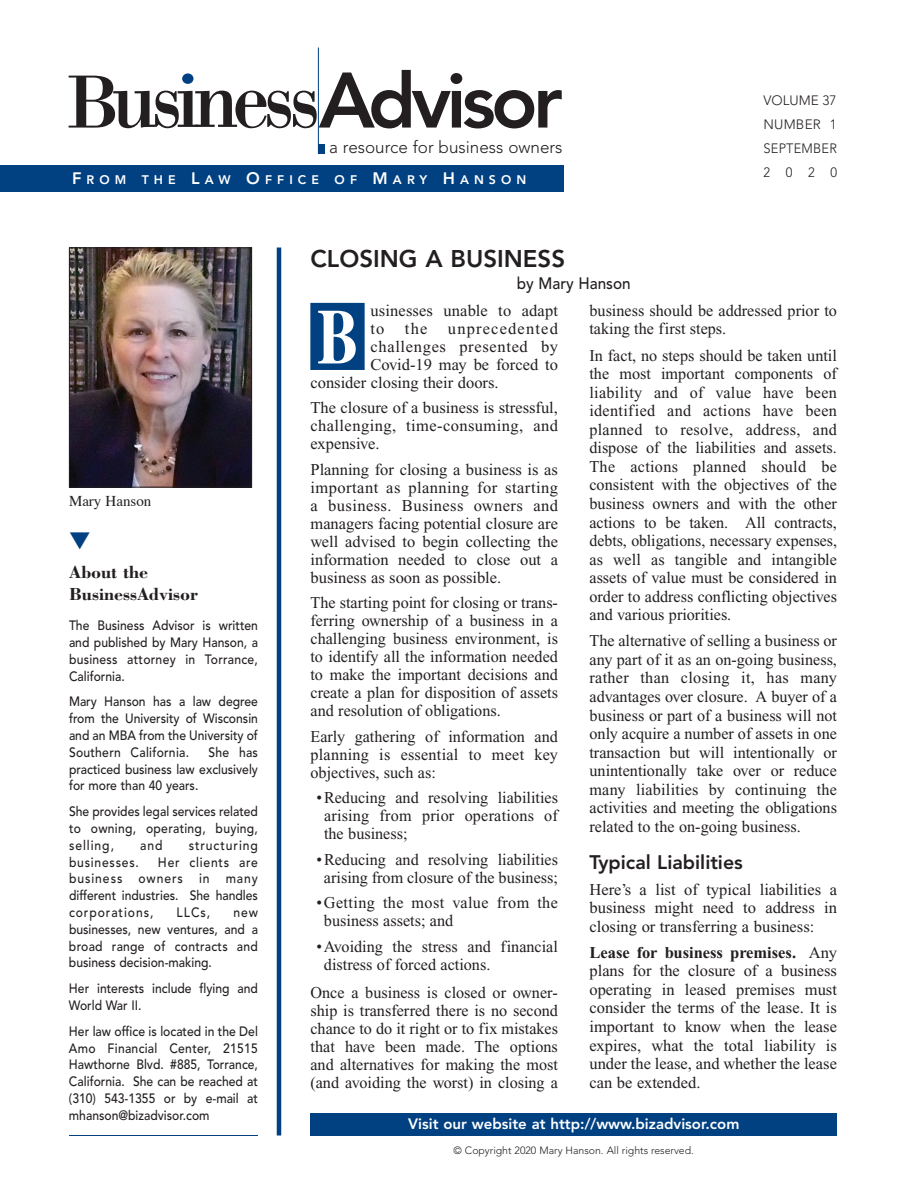
<style>
.page{position:relative;width:918px;height:1188px;background:#fff}
.page>*{position:absolute;margin:0;border:0;box-sizing:border-box;transform-origin:0 0}
.t1{font:90.3px "Bodoni";letter-spacing:-.075em;color:#231f20;scale:.91 1}
.t2{font:700 78px "Times";color:#fff;scale:.8 1}
.t3{font:800 24px "Avenir";color:#231f20}
.t4{font:800 19.5px "Avenir";color:#231f20}
.t5{font:700 18px/21.6px "Bodoni";color:#231f20}
.t6{font:300 17.1px "Avenir";color:#231f20}
.t7{font:16.5px/18.6px "Times New Roman";color:#231f20;text-align:justify}
.t8{font:16.5px/18px "Times New Roman";letter-spacing:.025em;color:#231f20}
.t9{font:16.5px "Times New Roman";letter-spacing:.04em;color:#231f20}
.t10{font:16.5px "Times New Roman";letter-spacing:.07em;color:#231f20}
.t11{font:500 16.5px "Avenir";color:#231f20;scale:.93 1}
.t12{font:800 15px "Avenir";color:#fff}
.t13{font:15px "Times";color:#231f20}
.t14{font:500 13.5px/16.8px "Avenir";color:#231f20;text-align:justify;scale:.9 1}
.t15{font:300 13.5px/24px "Avenir";letter-spacing:.015em;color:#231f20;text-align:justify}
.t16{font:500 13.5px "Avenir";letter-spacing:.08em;color:#231f20;scale:.9 1}
.t17{font:500 13.5px "Avenir";letter-spacing:.065em;color:#231f20;scale:.9 1}
.t18{font:800 12.3px "Avenir";letter-spacing:.41em;color:#fff}
.t19{font:300 10.5px "Avenir";color:#231f20}
.s1{font-size:77.7px}
.s2{font-family:"Avenir";font-weight:800;font-size:77.7px}
.s3{font-family:"Avenir";font-weight:800;font-size:76.2px}
.s4{font-size:16.5px}
.s5{font-weight:700}
</style>
<div class="page">
<hr style="left:318px;top:48px;width:1px;height:105px;background:#014181">
<div style="left:318px;top:144px;width:7px;height:9px;background:#014181"></div>
<hr style="left:277px;top:248px;width:4px;height:888px;background:#014181">
<div style="left:182px;top:73px;width:11px;height:11px;background:#014181;border-radius:50%"></div>
<div style="left:0;top:165px;width:563px;height:26px;background:#014181"></div>
<img style="left:71px;top:250px;width:179px;height:236px">
<div style="left:69px;top:248px;width:183px;height:240px;border:1px solid #231f20"></div>
<hr style="left:69px;top:1135px;width:189px;height:1px;background:#014181">
<div style="left:310px;top:1113px;width:527px;height:23px;background:#014181"></div>
<div style="left:311px;top:304px;width:53px;height:65px;background:#014181"></div>
<div style="left:310px;top:303px;width:54px;height:67px;border:1px solid #014181"></div>
<h1 class="t1" style="left:67px;top:43px;width:546px"><span class="s1">B</span>usiness<span class="s2">A</span><span class="s3">dvisor</span></h1>
<p class="t6" style="left:329px;top:140px;width:235px">a resource for business owners</p>
<p class="t18" style="left:72px;top:175px;width:56px"><span class="s4">F</span>ROM</p>
<p class="t18" style="left:142px;top:175px;width:179px">THE <span class="s4">L</span>AW <span class="s4">O</span>FFICE</p>
<p class="t18" style="left:335px;top:175px;width:193px">OF <span class="s4">M</span>ARY <span class="s4">H</span>ANSON</p>
<h3 class="t3" style="left:310px;top:248px;width:256px">CLOSING A BUSINESS</h3>
<p class="t11" style="left:517px;top:277px;width:124px">by Mary Hanson</p>
<p class="t15" style="left:764px;top:90px;width:75px">VOLUME 37<br>NUMBER 1<br>SEPTEMBER 2020</p>
<p class="t13" style="left:69px;top:495px;width:84px">Mary Hanson</p>
<p class="t5" style="left:69px;top:561px;width:131px">About the<br>BusinessAdvisor</p>
<p class="t14" style="left:69px;top:618px;width:212px">The Business Advisor is written and published by Mary Hanson, a business attorney in Torrance, California.</p>
<p class="t14" style="left:69px;top:694px;width:212px">Mary Hanson has a law degree from the University of Wisconsin and an MBA from the University of Southern California.</p>
<p class="t14" style="left:69px;top:745px;width:212px;text-indent:139px">She has practiced business law exclusively for more than 40 years.</p>
<p class="t14" style="left:69px;top:804px;width:212px">She provides legal services related to owning, operating, buying, selling,</p>
<p class="t14" style="left:140px;top:838px;width:26px">and</p>
<p class="t16" style="left:189px;top:840px;width:78px">structuring</p>
<p class="t14" style="left:69px;top:855px;width:212px;text-indent:89px">Her clients are business owners in many different industries. She handles corporations,</p>
<p class="t17" style="left:69px;top:856px;width:79px">businesses.</p>
<p class="t14" style="left:177px;top:905px;width:39px">LLCs,</p>
<p class="t14" style="left:69px;top:905px;width:212px;text-indent:164px">new businesses, new ventures, and a broad range of contracts and business decision-making.</p>
<p class="t14" style="left:69px;top:981px;width:212px">Her interests include flying and<br>World War II.</p>
<p class="t14" style="left:69px;top:1024px;width:212px">Her law office is located in the Del Amo Financial Center, 21515<br>Hawthorne Blvd. #885, Torrance, California. She can be reached at (310) 543-1355 or by e-mail at mhanson@bizadvisor.com</p>
<p class="t7" style="left:370px;top:303px;width:189px">usinesses unable to adapt</p>
<p class="t10" style="left:371px;top:322px;width:189px">to the unprecedented</p>
<p class="t9" style="left:371px;top:340px;width:189px">challenges presented by</p>
<p class="t7" style="left:371px;top:357px;width:189px">Covid-19 may be forced to</p>
<p class="t7" style="left:311px;top:375px;width:190px">consider closing their doors.</p>
<p class="t7" style="left:311px;top:400px;width:249px;line-height:18px">The closure of a business is stressful, challenging, time-consuming, and expensive.</p>
<p class="t7" style="left:311px;top:462px;width:249px;line-height:18px">Planning for closing a business is as important as planning for starting a business. Business owners and managers facing potential closure are well advised to begin collecting the information needed to close out a business as soon as possible.</p>
<p class="t7" style="left:311px;top:595px;width:249px;line-height:18px">The starting point for closing or trans&shy;ferring ownership of a business in a challenging business environment, is to identify all the information needed to make the important decisions and create a plan for disposition of assets and resolution of obligations.</p>
<p class="t7" style="left:311px;top:729px;width:249px;line-height:18px">Early gathering of information and planning is essential to meet key objectives, such as:</p>
<p class="t7" style="left:324px;top:790px;width:236px;line-height:18px;text-indent:-7px">•Reducing and resolving liabilities arising from prior operations of the business;</p>
<p class="t7" style="left:317px;top:852px;width:243px;line-height:18px;text-align:center">•Reducing and resolving liabilities arising from closure of the business;</p>
<p class="t8" style="left:324px;top:895px;width:236px;text-indent:-7px">•Getting the most value from the business assets; and</p>
<p class="t7" style="left:324px;top:939px;width:236px;line-height:18px;text-indent:-7px">•Avoiding the stress and financial distress of forced actions.</p>
<p class="t7" style="left:310px;top:985px;width:249px;line-height:18px">Once a business is closed or owner&shy;ship is transferred there is no second chance to do it right or to fix mistakes that have been made. The options and alternatives for making the most (and avoiding the worst) in closing a</p>
<h2 class="t2" style="left:317px;top:305px;width:54px">B</h2>
<p class="t7" style="left:589px;top:303px;width:249px">business should be addressed prior to taking the first steps.</p>
<p class="t7" style="left:589px;top:347px;width:249px">In fact, no steps should be taken until the most important components of liability and of value have been identified and actions have been planned to resolve, address, and dispose of the liabilities and assets.<br>The actions planned should be consistent with the objectives of the business owners and with the other actions to be taken. All contracts, debts, obligations, necessary expenses, as well as tangible and intangible assets of value must be considered in order to address conflicting objectives and various priorities.</p>
<p class="t7" style="left:590px;top:633px;width:249px">The alternative of selling a business or any part of it as an on-going business, rather than closing it, has many advantages over closure. A buyer of a business or part of a business will not only acquire a number of assets in one transaction but will intentionally or unintentionally take over or reduce many liabilities by continuing the activities and meeting the obligations related to the on-going business.</p>
<p class="t4" style="left:590px;top:854px;width:155px">Typical Liabilities</p>
<p class="t7" style="left:589px;top:881px;width:249px">Here’s a list of typical liabilities a business might need to address in closing or transferring a business:</p>
<p class="t7" style="left:589px;top:944px;width:249px"><span class="s5">Lease for business premises.</span> Any plans for the closure of a business operating in leased premises must consider the terms of the lease. It is important to know when the lease expires, what the total liability is under the lease, and whether the lease can be extended.</p>
<p class="t12" style="left:408px;top:1118px;width:333px">Visit our website at http://www.bizadvisor.com</p>
<p class="t19" style="left:454px;top:1146px;width:242px">© Copyright 2020 Mary Hanson. All rights reserved.</p>
</div>
